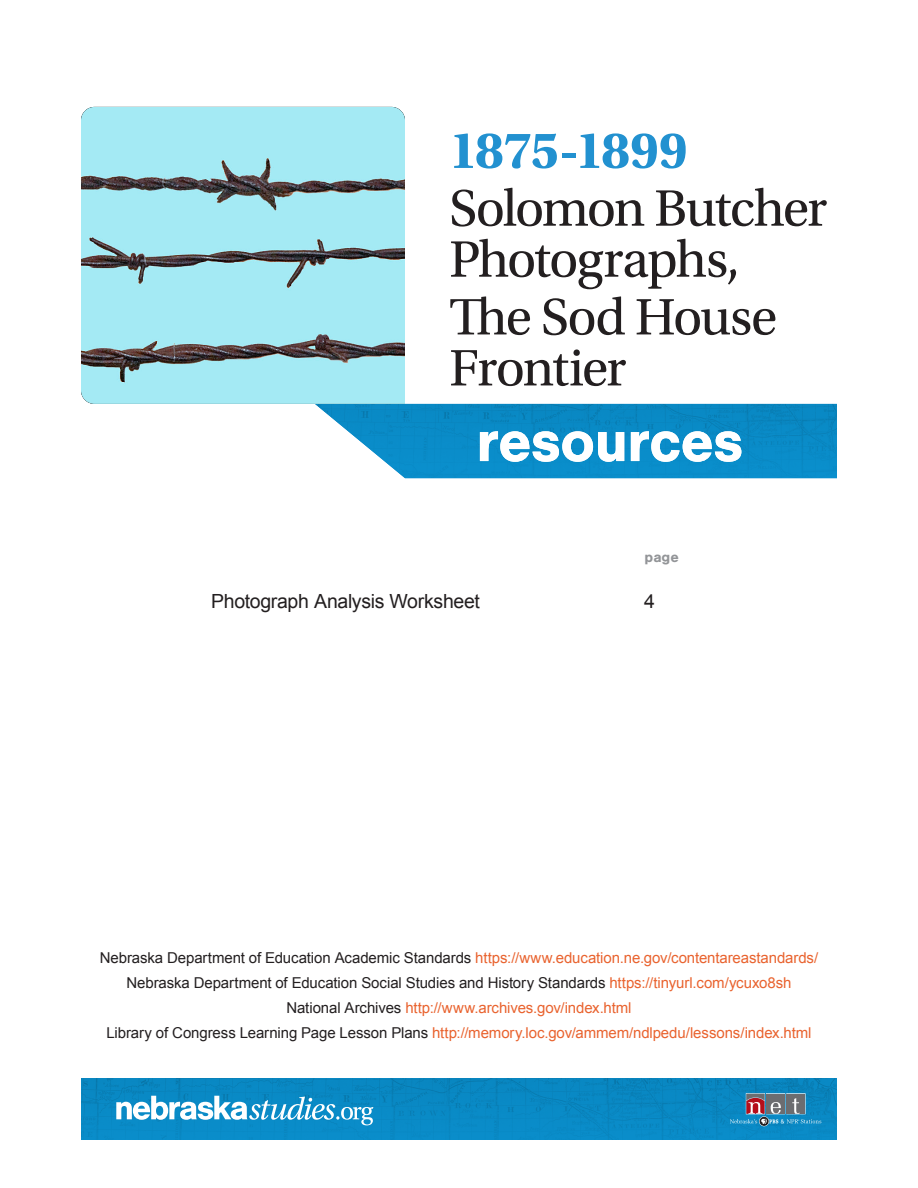
<style>
.page{position:relative;width:918px;height:1188px;background:#fff}
.page>*{position:absolute;margin:0;border:0;box-sizing:border-box;transform-origin:0 0}
.t1{font:700 60px "Nimbus San";letter-spacing:-.015em;color:#fff}
.t2{font:54px/51px "Utopia Std";letter-spacing:-.035em;color:#231f20}
.t3{font:700 54px "Utopia Std";letter-spacing:-.02em;color:#2291d0}
.TOC_text{font:19.5px "Arial";letter-spacing:-.015em;color:#231f20}
.t4{font:15px/24.8px "Arial";letter-spacing:-.005em;color:#e9632f;text-align:center}
.t5{font:700 15px "Nimbus San";color:#939598}
.s1{color:#231f20}
</style>
<div class="page">
<img style="left:315px;top:404px;width:522px;height:74px">
<img style="left:81px;top:1079px;width:756px;height:60px">
<svg style="left:116px;top:1096px;width:257px;height:29px"></svg>
<div style="left:759px;top:1117px;width:10px;height:9px;border:1px solid #fff;border-radius:50%"></div>
<svg style="left:760px;top:1117px;width:9px;height:9px"></svg>
<svg style="left:730px;top:1093px;width:91px;height:31px;background:#4f84a4"></svg>
<img style="left:81px;top:107px;width:324px;height:297px">
<h2 class="t3" style="left:449px;top:119px;width:240px">1875-1899</h2>
<h2 class="t2" style="left:449px;top:184px;width:379px">Solomon Butcher<br>Photographs,</h2>
<h2 class="t2" style="left:449px;top:292px;width:330px">The Sod House<br>Frontier</h2>
<h1 class="t1" style="left:476px;top:407px;width:269px">resources</h1>
<p class="t5" style="left:645px;top:549px;width:36px">page</p>
<p class="TOC_text" style="left:211px;top:589px;width:270px">Photograph Analysis Worksheet</p>
<p class="TOC_text" style="left:644px;top:589px;width:12px">4</p>
<p class="t4" style="left:100px;top:946px;width:720px"><span class="s1">Nebraska Department of Education Academic Standards</span> https://www.education.ne.gov/contentareastandards/ <span class="s1">Nebraska Department of Education Social Studies and History Standards</span> https://tinyurl.com/ycuxo8sh <span class="s1">National Archives</span> http://www.archives.gov/index.html<br><span class="s1">Library of Congress Learning Page Lesson Plans</span> http://memory.loc.gov/ammem/ndlpedu/lessons/index.html</p>
</div>
